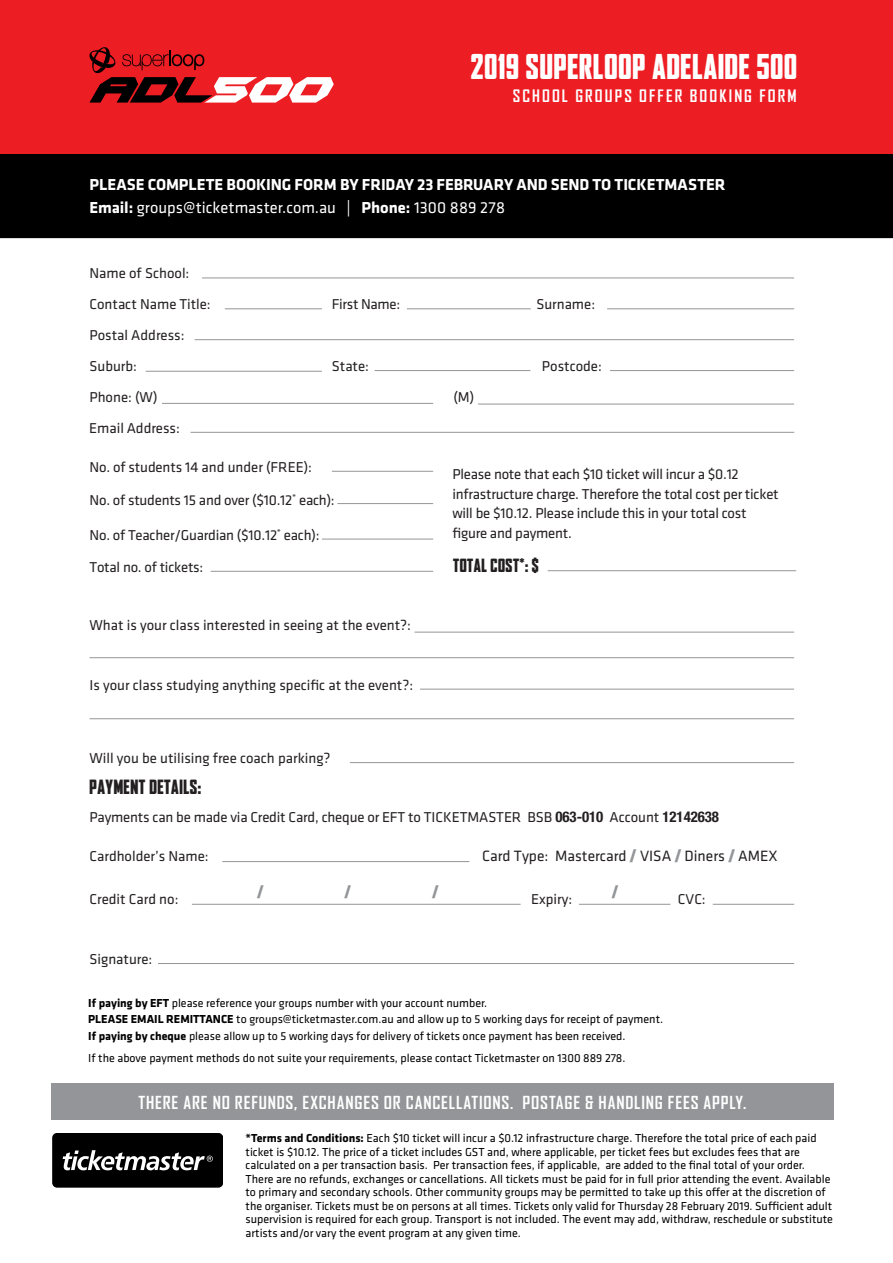
<style>
.page{position:relative;width:893px;height:1263px;background:#fff}
.page>*{position:absolute;margin:0;border:0;box-sizing:border-box;transform-origin:0 0}
.t1{font:900 condensed 32.85px "Agency FB";letter-spacing:.03em;color:#fff}
.t2{font:900 condensed 18.9px "Agency FB";letter-spacing:.03em;color:#231f20}
.t3{font:900 condensed 17.55px "Agency FB";letter-spacing:.03em;color:#231f20}
.t4{font:900 condensed 17.55px "Helvetica Neue";color:#939598}
.t5{font:700 17.25px "Agency FB";letter-spacing:.05em;color:#fff}
.t6{font:700 16.5px/23px "Klavika Basic";letter-spacing:-.005em;color:#fff}
.t7{font:700 16.5px "Agency FB";letter-spacing:.125em;color:#fff}
.t8{font:15.45px "Klavika Basic";color:#231f20}
.t9{font:14.85px/19.5px "Klavika Basic";letter-spacing:-.005em;color:#231f20}
.t10{font:12px/13.5px "Klavika Basic";color:#000}
.s1{font-weight:400}
.s2{font-family:"Helvetica Neue";font-weight:700;font-stretch:condensed}
.s3{font-weight:700}
</style>
<div class="page">
<div style="left:0;top:153px;width:893px;height:85px;background:#000"></div>
<hr style="left:202px;top:278px;width:592px;height:1px;background:#939598">
<hr style="left:607px;top:308px;width:187px;height:1px;background:#939598">
<hr style="left:407px;top:308px;width:124px;height:1px;background:#939598">
<hr style="left:225px;top:308px;width:97px;height:1px;background:#939598">
<hr style="left:195px;top:339px;width:599px;height:1px;background:#939598">
<hr style="left:610px;top:370px;width:184px;height:1px;background:#939598">
<hr style="left:375px;top:370px;width:155px;height:1px;background:#939598">
<hr style="left:478px;top:404px;width:316px;height:1px;background:#939598">
<hr style="left:191px;top:432px;width:603px;height:1px;background:#939598">
<hr style="left:146px;top:371px;width:176px;height:1px;background:#939598">
<hr style="left:162px;top:403px;width:271px;height:1px;background:#939598">
<hr style="left:337px;top:503px;width:96px;height:1px;background:#939598">
<hr style="left:332px;top:471px;width:101px;height:1px;background:#939598">
<hr style="left:414px;top:632px;width:380px;height:1px;background:#939598">
<hr style="left:90px;top:657px;width:704px;height:1px;background:#939598">
<hr style="left:420px;top:689px;width:374px;height:1px;background:#939598">
<hr style="left:90px;top:718px;width:704px;height:1px;background:#939598">
<hr style="left:350px;top:762px;width:444px;height:1px;background:#939598">
<hr style="left:548px;top:570px;width:248px;height:1px;background:#939598">
<hr style="left:322px;top:539px;width:111px;height:1px;background:#939598">
<hr style="left:211px;top:571px;width:222px;height:1px;background:#939598">
<hr style="left:158px;top:963px;width:636px;height:1px;background:#939598">
<hr style="left:192px;top:904px;width:329px;height:1px;background:#939598">
<hr style="left:222px;top:861px;width:247px;height:1px;background:#939598">
<hr style="left:713px;top:904px;width:81px;height:1px;background:#939598">
<hr style="left:579px;top:904px;width:91px;height:1px;background:#939598">
<div style="left:0;top:0;width:893px;height:153px;background:#ed1d24"></div>
<svg style="left:52px;top:1133px;width:170px;height:54px;background:#202020"></svg>
<svg style="left:89px;top:47px;width:245px;height:56px"></svg>
<div style="left:51px;top:1083px;width:782px;height:37px;background:#939598"></div>
<h1 class="t1" style="left:471px;top:48px;width:327px">2019 SUPERLOOP ADELAIDE 500</h1>
<h3 class="t7" style="left:513px;top:86px;width:285px">SCHOOL GROUPS OFFER BOOKING FORM</h3>
<h3 class="t6" style="left:89px;top:172px;width:637px">PLEASE COMPLETE BOOKING FORM BY FRIDAY 23 FEBRUARY AND SEND TO TICKETMASTER<br>Email: <span class="s1">groups@ticketmaster.com.au |</span> Phone: <span class="s1">1300 889 278</span></h3>
<p class="t9" style="left:90px;top:257px;width:123px;line-height:30.9px">Name of School:<br>Contact Name Title:</p>
<p class="t9" style="left:90px;top:319px;width:96px;line-height:30.9px">Postal Address:<br>Suburb:</p>
<p class="t9" style="left:332px;top:294px;width:70px">First Name:</p>
<p class="t9" style="left:536px;top:294px;width:60px">Surname:</p>
<p class="t9" style="left:332px;top:356px;width:39px">State:</p>
<p class="t9" style="left:542px;top:356px;width:61px">Postcode:</p>
<p class="t9" style="left:90px;top:387px;width:70px">Phone: (W)</p>
<p class="t9" style="left:453px;top:387px;width:22px">(M)</p>
<p class="t9" style="left:89px;top:418px;width:92px">Email Address:</p>
<p class="t9" style="left:90px;top:457px;width:224px">No. of students 14 and under (FREE):</p>
<p class="t9" style="left:90px;top:489px;width:247px">No. of students 15 and over ($10.12<sup>*</sup> each):</p>
<p class="t9" style="left:90px;top:525px;width:231px">No. of Teacher/Guardian ($10.12<sup>*</sup> each):</p>
<p class="t9" style="left:90px;top:557px;width:115px">Total no. of tickets:</p>
<p class="t9" style="left:90px;top:615px;width:323px">What is your class interested in seeing at the event?:</p>
<p class="t9" style="left:90px;top:675px;width:325px">Is your class studying anything specific at the event?:</p>
<p class="t9" style="left:90px;top:747px;width:243px">Will you be utilising free coach parking?</p>
<h2 class="t2" style="left:90px;top:776px;width:113px">PAYMENT DETAILS:</h2>
<p class="t9" style="left:452px;top:464px;width:328px">Please note that each $10 ticket will incur a $0.12 infrastructure charge. Therefore the total cost per ticket will be $10.12. Please include this in your total cost figure and payment.</p>
<h3 class="t3" style="left:453px;top:555px;width:87px">TOTAL COST<sup>*</sup>: $</h3>
<p class="t9" style="left:90px;top:806px;width:631px">Payments can be made via Credit Card, cheque or EFT to TICKETMASTER BSB <span class="s2">063-010</span> Account <span class="s2">12142638</span></p>
<h3 class="t4" style="left:630px;top:844px;width:7px">/</h3>
<h3 class="t4" style="left:675px;top:844px;width:7px">/</h3>
<h3 class="t4" style="left:729px;top:844px;width:7px">/</h3>
<p class="t9" style="left:90px;top:846px;width:121px">Cardholder’s Name:</p>
<p class="t8" style="left:482px;top:846px;width:297px">Card Type: Mastercard VISA Diners AMEX</p>
<h3 class="t4" style="left:432px;top:881px;width:7px">/</h3>
<h3 class="t4" style="left:257px;top:881px;width:7px">/</h3>
<h3 class="t4" style="left:345px;top:881px;width:7px">/</h3>
<h3 class="t4" style="left:612px;top:881px;width:7px">/</h3>
<p class="t9" style="left:90px;top:889px;width:90px">Credit Card no:</p>
<p class="t9" style="left:531px;top:889px;width:42px">Expiry:</p>
<p class="t9" style="left:678px;top:889px;width:29px">CVC:</p>
<p class="t9" style="left:90px;top:949px;width:64px">Signature:</p>
<p class="t10" style="left:88px;top:994px;width:576px;line-height:16.5px"><span class="s3">If paying by EFT</span> please reference your groups number with your account number.<br><span class="s3">PLEASE EMAIL REMITTANCE</span> to groups@ticketmaster.com.au and allow up to 5 working days for receipt of payment.<br><span class="s3">If paying by cheque</span> please allow up to 5 working days for delivery of tickets once payment has been received.</p>
<p class="t10" style="left:88px;top:1050px;width:539px">If the above payment methods do not suite your requirements, please contact Ticketmaster on 1300 889 278.</p>
<h3 class="t5" style="left:138px;top:1092px;width:609px">THERE ARE NO REFUNDS, EXCHANGES OR CANCELLATIONS. POSTAGE &amp; HANDLING FEES APPLY.</h3>
<p class="t10" style="left:246px;top:1131px;width:589px"><span class="s3">*Terms and Conditions:</span> Each $10 ticket will incur a $0.12 infrastructure charge. Therefore the total price of each paid ticket is $10.12. The price of a ticket includes GST and, where applicable, per ticket fees but excludes fees that are calculated on a per transaction basis. Per transaction fees, if applicable, are added to the final total of your order.<br>There are no refunds, exchanges or cancellations. All tickets must be paid for in full prior attending the event. Available to primary and secondary schools. Other community groups may be permitted to take up this offer at the discretion of the organiser. Tickets must be on persons at all times. Tickets only valid for Thursday 28 February 2019. Sufficient adult supervision is required for each group. Transport is not included. The event may add, withdraw, reschedule or substitute artists and/or vary the event program at any given time.</p>
</div>
